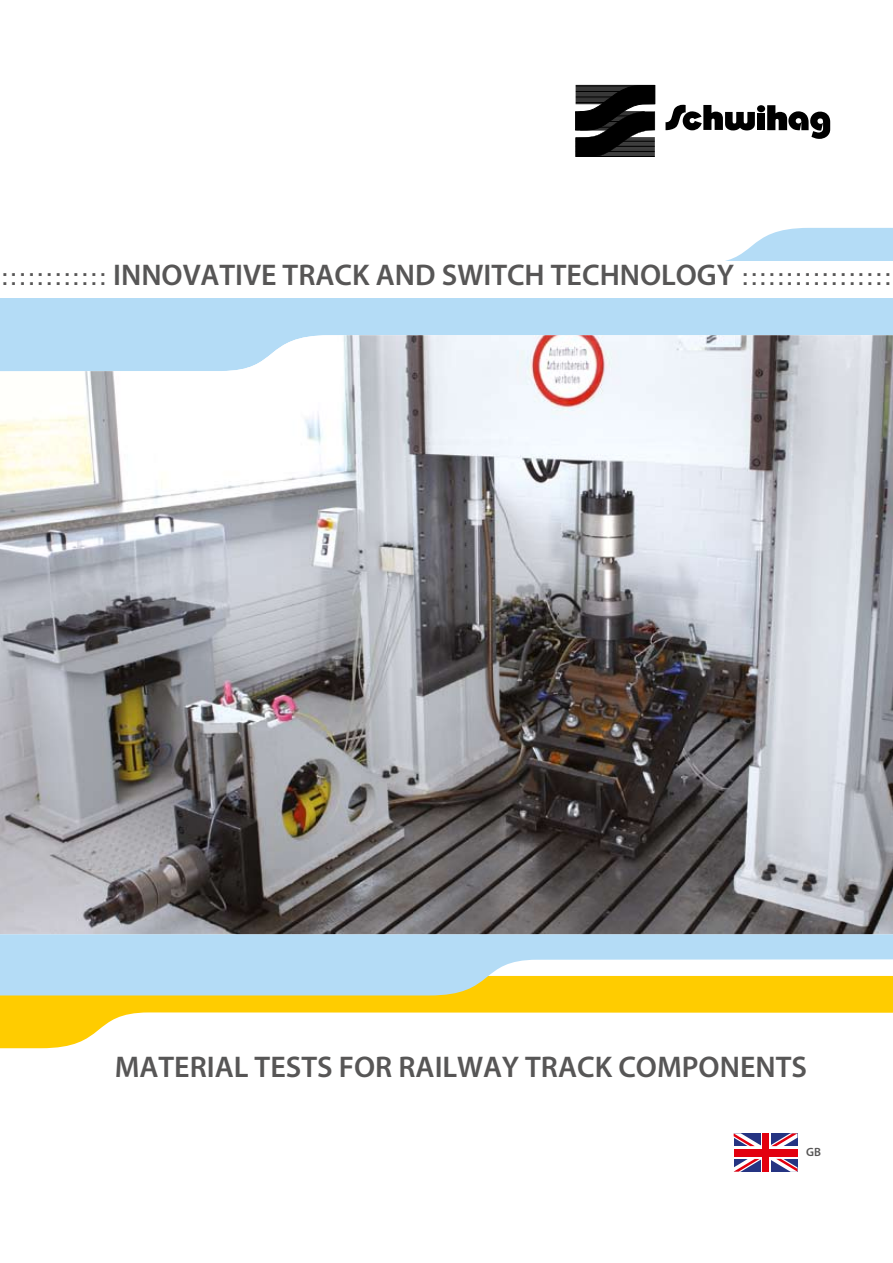
<style>
.page{position:relative;width:893px;height:1263px;background:#fff}
.page>*{position:absolute;margin:0;border:0;box-sizing:border-box;transform-origin:0 0}
.t1{font:600 30px "Myriad XEO";color:#575656}
.t2{font:30px "DIN";color:#575656}
.t3{font:600 12px "Myriad XEO";color:#575656}
.s1{font-family:"Myriad XEO";font-weight:600}
</style>
<div class="page">
<svg style="left:0;top:995px;width:893px;height:53px"></svg>
<svg style="left:575px;top:85px;width:80px;height:72px;background:#272727"></svg>
<svg style="left:665px;top:105px;width:165px;height:34px"></svg>
<svg style="left:0;top:934px;width:893px;height:61px;background:#c7ddd2"></svg>
<svg style="left:0;top:228px;width:893px;height:107px;fill:#b4dcf6"></svg>
<img style="left:0;top:335px;width:893px;height:599px">
<div style="left:0;top:261px;width:893px;height:36px;background:#fff"></div>
<svg style="left:733px;top:1133px;width:64px;height:39px"></svg>
<p class="t2" style="left:0;top:256px;width:131px">:::::::::::: <span class="s1">INNO</span></p>
<p class="t1" style="left:183px;top:260px;width:119px">VATIVE TRACK</p>
<p class="t1" style="left:376px;top:260px;width:21px">AND</p>
<p class="t1" style="left:442px;top:260px;width:34px">SWITCH</p>
<p class="t1" style="left:551px;top:260px;width:20px">TECHNOLOG</p>
<p class="t2" style="left:717px;top:256px;width:176px"><span class="s1">Y</span> :::::::::::::::::</p>
<p class="t1" style="left:115px;top:1052px;width:691px">MATERIAL TESTS FOR RAILWAY TRACK COMPONENTS</p>
<p class="t3" style="left:806px;top:1146px;width:16px">GB</p>
</div>
